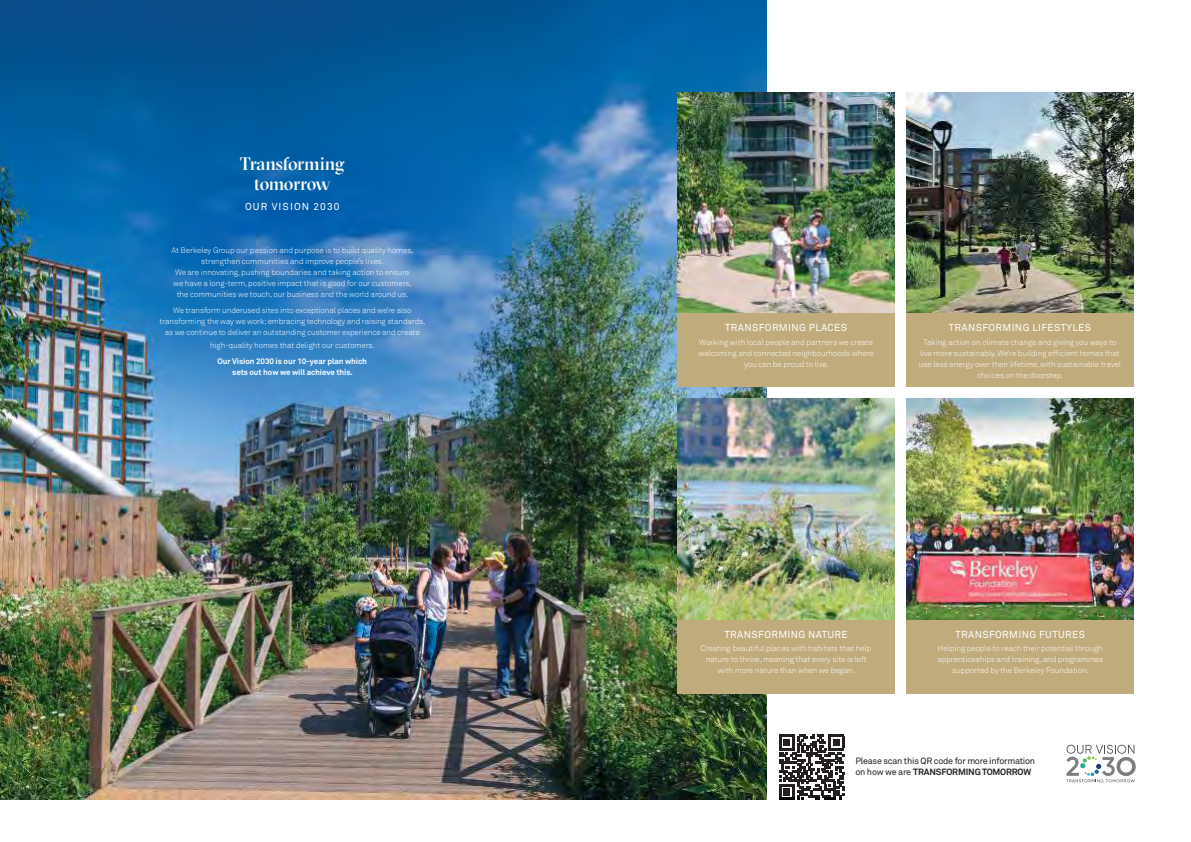
<style>
.page{position:relative;width:1191px;height:842px;background:#fff}
.page>*{position:absolute;margin:0;border:0;box-sizing:border-box;transform-origin:0 0}
.t1{font:500 18px/19.3px "GT Sectra Display";letter-spacing:-.015em;color:#fff;text-align:center}
.t2{font:10px "Akkurat Pro";letter-spacing:.035em;color:#fff}
.t3{font:10px "Akkurat Pro";letter-spacing:.11em;color:#fff}
.t4{font:9px/11px "Akkurat Pro";letter-spacing:-.03em;color:#241f1f}
.t5{font:300 8px/11px "Akkurat Pro";letter-spacing:-.01em;color:#fff;text-align:center}
.t6{font:700 8px/11px "Akkurat Pro";letter-spacing:-.01em;color:#fff;text-align:center}
.s1{font-weight:700}
</style>
<div class="page">
<img style="left:0;top:0;width:767px;height:799px">
<img style="left:677px;top:399px;width:217px;height:221px">
<img style="left:677px;top:93px;width:217px;height:221px">
<img style="left:906px;top:93px;width:227px;height:221px">
<img style="left:906px;top:399px;width:227px;height:221px">
<svg style="left:779px;top:734px;width:65px;height:66px"></svg>
<svg style="left:1066px;top:745px;width:69px;height:37px"></svg>
<div style="left:906px;top:314px;width:227px;height:73px;background:#c0ab7c"></div>
<div style="left:677px;top:314px;width:217px;height:73px;background:#c0ab7c"></div>
<div style="left:906px;top:620px;width:228px;height:73px;background:#c0ab7c"></div>
<div style="left:677px;top:620px;width:217px;height:73px;background:#c0ab7c"></div>
<h1 class="t1" style="left:240px;top:154px;width:105px">Transforming tomorrow</h1>
<p class="t3" style="left:245px;top:201px;width:96px">OUR VISION 2030</p>
<p class="t5" style="left:171px;top:245px;width:244px">At Berkeley Group our passion and purpose is to build quality homes, strengthen communities and improve people’s lives.<br>We are innovating, pushing boundaries and taking action to ensure we have a long-term, positive impact that is good for our customers, the communities we touch, our business and the world around us.</p>
<p class="t5" style="left:160px;top:305px;width:267px">We transform underused sites into exceptional places and we’re also transforming the way we work; embracing technology and raising standards, as we continue to deliver an outstanding customer experience and create</p>
<p class="t5" style="left:210px;top:340px;width:166px">high-quality homes that delight our customers.</p>
<p class="t6" style="left:218px;top:355px;width:151px">Our Vision 2030 is our 10-year plan which sets out how we will achieve this.</p>
<p class="t2" style="left:725px;top:322px;width:123px">TRANSFORMING PLACES</p>
<p class="t5" style="left:698px;top:337px;width:177px">Working with local people and partners we create welcoming and connected neighbourhoods where you can be proud to live.</p>
<p class="t2" style="left:948px;top:322px;width:144px">TRANSFORMING LIFESTYLES</p>
<p class="t5" style="left:919px;top:337px;width:203px">Taking action on climate change and giving you ways to live more sustainably. We’re building efficient homes that use less energy over their lifetime, with sustainable travel choices on the doorstep.</p>
<p class="t2" style="left:724px;top:628px;width:125px">TRANSFORMING NATURE</p>
<p class="t5" style="left:701px;top:643px;width:172px">Creating beautiful places with habitats that help nature to thrive, meaning that every site is left with more nature than when we began.</p>
<p class="t2" style="left:955px;top:628px;width:131px">TRANSFORMING FUTURES</p>
<p class="t5" style="left:937px;top:643px;width:167px">Helping people to reach their potential through apprenticeships and training, and programmes supported by the Berkeley Foundation.</p>
<p class="t4" style="left:855px;top:756px;width:181px">Please scan this QR code for more information on how we are <span class="s1">TRANSFORMING TOMORROW</span></p>
</div>
